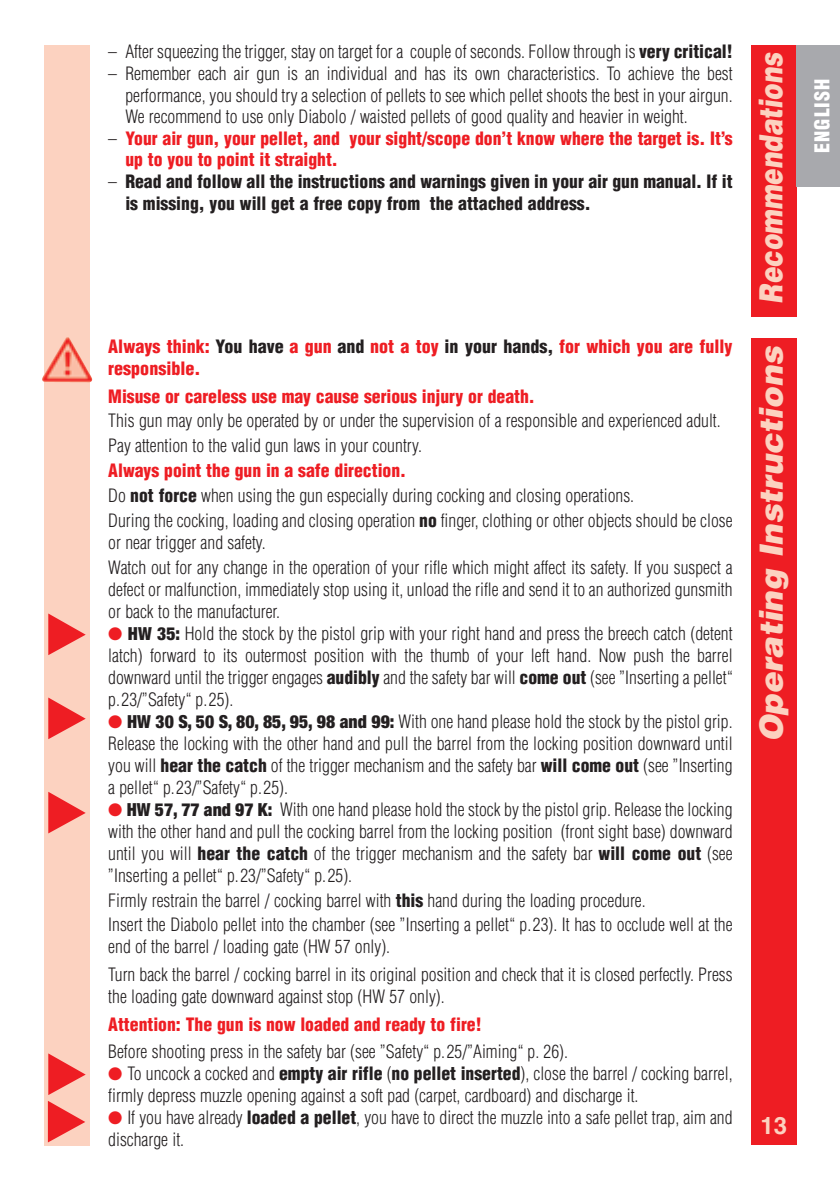
<style>
.page{position:relative;width:840px;height:1191px;background:#fff}
.page>*{position:absolute;margin:0;border:0;box-sizing:border-box;transform-origin:0 0}
.t1{font:54px/84px "European Pi Three";color:#ee1d23}
.t2{font:italic 900 32px "Helvetica";color:#fcd2c0}
.t3{font:italic 900 32px "Helvetica";color:#fcd2c0;scale:.77 1}
.t4{font:700 24px "Helvetica";color:#fcd2c0}
.t5{font:900 condensed 20px "Helvetica";letter-spacing:.05em;color:#fff}
.t6{font:300 condensed 18px/22px "Helvetica";color:#231f20}
.t7{font:900 condensed 18px/22px "Helvetica";color:#ee1d23}
.t8{font:900 condensed 18px/21.6px "Helvetica";color:#231f20}
.s1{font-weight:900}
.s2{font-weight:300;color:#231f20}
.s3{font-weight:300}
.s4{color:#231f20}
.s5{font-weight:900;color:#ee1d23}
.s6{color:#ee1d23}
.s7{font-family:"Helvetica Neue";font-weight:900}
</style>
<div class="page">
<div style="left:44px;top:45px;width:46px;height:1100px;background:#fcd2c0"></div>
<div style="left:751px;top:338px;width:45px;height:807px;background:#ee1d23"></div>
<img style="left:42px;top:337px;width:50px;height:45px">
<div style="left:750px;top:45px;width:46px;height:272px;background:#ee1d23"></div>
<div style="left:796px;top:45px;width:43px;height:142px;background:#a8a9ad"></div>
<h1 class="t1" style="left:44px;top:592px;width:47px">- -</h1>
<h1 class="t1" style="left:44px;top:770px;width:47px">-</h1>
<h1 class="t1" style="left:44px;top:1031px;width:47px">-</h1>
<h1 class="t1" style="left:44px;top:1079px;width:47px">-</h1>
<p class="t6" style="left:108px;top:42px;width:625px">– After squeezing the trigger, stay on target for a couple of seconds. Follow through is <span class="s1">very critical!</span></p>
<p class="t6" style="left:125px;top:64px;width:608px;text-align:justify;text-indent:-17px">– Remember each air gun is an individual and has its own characteristics. To achieve the best performance, you should try a selection of pellets to see which pellet shoots the best in your airgun.<br>We recommend to use only Diabolo / waisted pellets of good quality and heavier in weight.</p>
<p class="t7" style="left:125px;top:129px;width:608px;text-indent:-17px"><span class="s2">–</span> Your air gun, your pellet, and your sight/scope don’t know where the target is. It’s up to you to point it straight.</p>
<p class="t8" style="left:125px;top:172px;width:608px;text-indent:-17px"><span class="s3">–</span> Read and follow all the instructions and warnings given in your air gun manual. If it is missing, you will get a free copy from the attached address.</p>
<h2 class="t3" style="left:759px;top:303px;width:328px;rotate:-90deg">Recommendations</h2>
<p class="t7" style="left:108px;top:337px;width:625px">Always think: <span class="s4">You have</span> a gun <span class="s4">and</span> not a toy <span class="s4">in your hands,</span> for which you are fully responsible.</p>
<p class="t7" style="left:108px;top:386px;width:428px">Misuse or careless use may cause serious injury or death.</p>
<p class="t6" style="left:108px;top:410px;width:613px;line-height:24.8px">This gun may only be operated by or under the supervision of a responsible and experienced adult.<br>Pay attention to the valid gun laws in your country.</p>
<p class="t6" style="left:108px;top:459px;width:625px;line-height:24.8px"><span class="s5">Always point the gun in a safe direction.<br></span>Do <span class="s1">not force</span> when using the gun especially during cocking and closing operations.<br>During the cocking, loading and closing operation <span class="s1">no</span> finger, clothing or other objects should be close</p>
<p class="t6" style="left:108px;top:531px;width:625px;line-height:24.8px">or near trigger and safety.<br>Watch out for any change in the operation of your rifle which might affect its safety. If you suspect a</p>
<p class="t6" style="left:108px;top:579px;width:625px">defect or malfunction, immediately stop using it, unload the rifle and send it to an authorized gunsmith or back to the manufacturer.</p>
<p class="t6" style="left:108px;top:623px;width:625px;text-align:justify"><span class="s6">●</span> <span class="s7">HW 35:</span> Hold the stock by the pistol grip with your right hand and press the breech catch (detent latch) forward to its outermost position with the thumb of your left hand. Now push the barrel downward until the trigger engages <span class="s1">audibly</span> and the safety bar will <span class="s1">come out</span> (see ”Inserting a pellet“ p.23/”Safety“ p.25).</p>
<p class="t6" style="left:108px;top:711px;width:625px;text-align:justify"><span class="s6">●</span> <span class="s7">HW 30 S, 50 S, 80, 85, 95, 98 and 99:</span> With one hand please hold the stock by the pistol grip.<br>Release the locking with the other hand and pull the barrel from the locking position downward until you will <span class="s1">hear the catch</span> of the trigger mechanism and the safety bar <span class="s1">will come out</span> (see ”Inserting a pellet“ p.23/”Safety“ p.25).</p>
<p class="t6" style="left:108px;top:799px;width:625px;text-align:justify"><span class="s6">●</span> <span class="s7">HW 57, 77 and 97 K:</span> With one hand please hold the stock by the pistol grip. Release the locking with the other hand and pull the cocking barrel from the locking position (front sight base) downward until you will <span class="s1">hear the catch</span> of the trigger mechanism and the safety bar <span class="s1">will come out</span> (see ”Inserting a pellet“ p.23/”Safety“ p.25).</p>
<p class="t6" style="left:108px;top:889px;width:625px;line-height:24.8px">Firmly restrain the barrel / cocking barrel with <span class="s1">this</span> hand during the loading procedure.<br>Insert the Diabolo pellet into the chamber (see ”Inserting a pellet“ p.23). It has to occlude well at the</p>
<p class="t6" style="left:108px;top:934px;width:625px;line-height:27.6px">end of the barrel / loading gate (HW 57 only).<br>Turn back the barrel / cocking barrel in its original position and check that it is closed perfectly. Press</p>
<p class="t6" style="left:108px;top:987px;width:338px">the loading gate downward against stop (HW 57 only).</p>
<p class="t7" style="left:108px;top:1014px;width:374px">Attention: The gun is now loaded and ready to fire!</p>
<p class="t6" style="left:108px;top:1042px;width:461px">Before shooting press in the safety bar (see ”Safety“ p.25/”Aiming“ p. 26).</p>
<p class="t6" style="left:108px;top:1064px;width:625px"><span class="s6">●</span> To uncock a cocked and <span class="s1">empty air rifle</span> (<span class="s1">no pellet inserted</span>), close the barrel / cocking barrel, firmly depress muzzle opening against a soft pad (carpet, cardboard) and discharge it.</p>
<p class="t6" style="left:108px;top:1108px;width:625px"><span class="s6">●</span> If you have already <span class="s1">loaded a pellet</span>, you have to direct the muzzle into a safe pellet trap, aim and discharge it.</p>
<h3 class="t4" style="left:760px;top:1117px;width:28px">13</h3>
<h2 class="t2" style="left:759px;top:742px;width:398px;rotate:-90deg">Operating Instructions</h2>
<p class="t5" style="left:814px;top:153px;width:75px;rotate:-90deg">ENGLISH</p>
</div>
